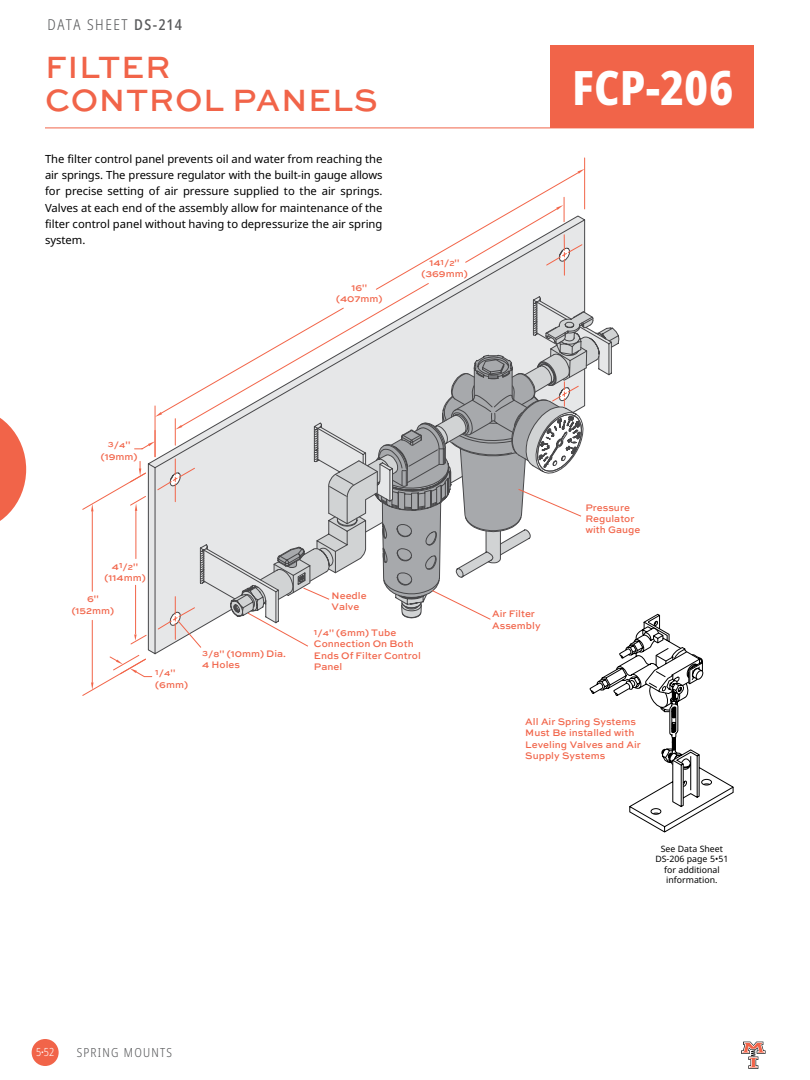
<style>
.page{position:relative;width:810px;height:1080px;background:#fff}
.page>*{position:absolute;margin:0;border:0;box-sizing:border-box;transform-origin:0 0}
.t1{font:800 condensed 47.5px "Noto Sans";color:#fff}
.t2{font:500 32.5px/33.8px "Sweet Sans Pro";letter-spacing:.02em;color:#f16449}
.t3{font:300 condensed 15px "Noto Sans";letter-spacing:.1em;color:#58595b}
.t4{font:300 condensed 12.5px "Noto Sans";letter-spacing:.1em;color:#58595b}
.t5{font:11.25px/16.2px "Noto Sans";color:#000;text-align:justify}
.t6{font:300 condensed 11.25px "Noto Sans";color:#fff}
.t7{font:500 10px/11.2px "Sweet Sans Pro";color:#f16449}
.t8{font:8.75px/10.6px "Noto Sans";color:#000;text-align:center}
.t9{font:500 8.75px "Sweet Sans Pro";color:#f16449}
.s1{font-weight:500}
.s2{font-size:8.75px}
.s3{font-size:10px}
.s4{font-size:7.5px}
</style>
<div class="page">
<svg style="left:741px;top:1042px;width:25px;height:27px"></svg>
<div style="left:32px;top:1039px;width:27px;height:27px;background:#f16449;border-radius:50%"></div>
<svg style="left:0;top:418px;width:26px;height:103px"></svg>
<svg style="left:535px;top:157px;width:51px;height:140px"></svg>
<svg style="left:578px;top:169px;width:7px;height:5px"></svg>
<svg style="left:148px;top:441px;width:7px;height:5px"></svg>
<svg style="left:157px;top:234px;width:426px;height:393px"></svg>
<svg style="left:464px;top:197px;width:106px;height:67px"></svg>
<svg style="left:231px;top:297px;width:503px;height:536px"></svg>
<svg style="left:82px;top:458px;width:120px;height:238px"></svg>
<hr style="left:45px;top:128px;width:709px;height:1px;background:#f16449">
<div style="left:550px;top:45px;width:204px;height:83px;background:#f16449"></div>
<h3 class="t3" style="left:48px;top:14px;width:136px">DATA SHEET <span class="s1">DS-214</span></h3>
<h2 class="t2" style="left:45px;top:48px;width:334px">FILTER<br>CONTROL PANELS</h2>
<p class="t5" style="left:45px;top:151px;width:339px">The filter control panel prevents oil and water from reaching the air springs. The pressure regulator with the built-in gauge allows for precise setting of air pressure supplied to the air springs.<br>Valves at each end of the assembly allow for maintenance of the filter control panel without having to depressurize the air spring system.</p>
<p class="t7" style="left:336px;top:281px;width:48px;text-align:center">16" (407mm)</p>
<p class="t7" style="left:421px;top:256px;width:48px;text-align:center">14<span class="s2">1</span>/<span class="s2">2</span>" (369mm)</p>
<h1 class="t1" style="left:572px;top:52px;width:163px">FCP-206</h1>
<p class="t9" style="left:108px;top:438px;width:24px">3<span class="s3">/</span>4<span class="s3">"</span></p>
<p class="t7" style="left:101px;top:450px;width:38px">(19mm)</p>
<p class="t7" style="left:105px;top:560px;width:43px;text-align:center">4<span class="s2">1</span>/<span class="s2">2</span>" (114mm)</p>
<p class="t7" style="left:72px;top:593px;width:44px;text-align:center">6" (152mm)</p>
<p class="t9" style="left:155px;top:666px;width:22px">1<span class="s3">/</span>4<span class="s3">"</span></p>
<p class="t7" style="left:155px;top:678px;width:34px">(6mm)</p>
<p class="t7" style="left:202px;top:648px;width:85px"><span class="s2">3</span>/<span class="s2">8</span>" (10mm) Dia.<br>4 Holes</p>
<p class="t7" style="left:332px;top:589px;width:37px">Needle<br>Valve</p>
<p class="t7" style="left:314px;top:627px;width:109px"><span class="s2">1</span>/<span class="s2">4</span>" (6mm) Tube<br>Connection On Both<br>Ends Of Filter Control<br>Panel</p>
<p class="t7" style="left:492px;top:608px;width:50px">Air Filter<br>Assembly</p>
<p class="t7" style="left:585px;top:501px;width:57px">Pressure<br>Regulator with Gauge</p>
<p class="t7" style="left:525px;top:716px;width:117px">All Air Spring Systems<br>Must Be installed with<br>Leveling Valves and Air<br>Supply Systems</p>
<p class="t8" style="left:655px;top:843px;width:74px">See Data Sheet<br>DS-206 page 5•51 for additional information.</p>
<p class="t6" style="left:36px;top:1044px;width:20px">5<span class="s4">•</span>52</p>
<p class="t4" style="left:77px;top:1043px;width:97px">SPRING MOUNTS</p>
</div>
